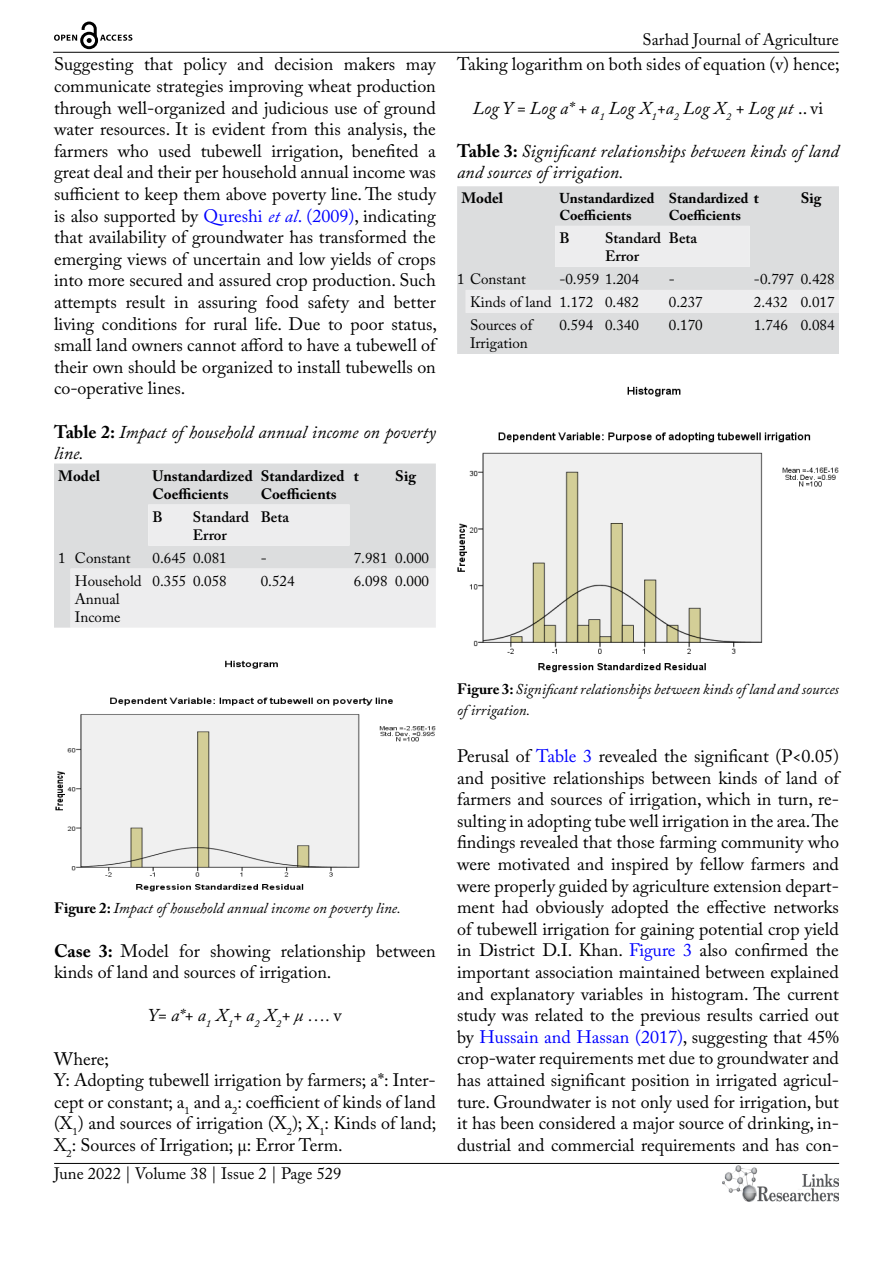
<style>
.page{position:relative;width:893px;height:1263px;background:#fff}
.page>*{position:absolute;margin:0;border:0;box-sizing:border-box;transform-origin:0 0}
.t1{font:18px/21.6px "Adobe Caslon Pro";color:#000;text-align:justify}
.t2{font:italic 18px/21.6px "Adobe Caslon Pro";color:#000}
.t3{font:16.5px "Adobe Caslon Pro";color:#000}
.t4{font:15px/18px "Adobe Caslon Pro";color:#000}
.t5{font:italic 15px/21.6px "Adobe Caslon Pro";color:#000}
.t6{font:700 15px/18px "Adobe Caslon Pro";color:#000}
.t7{font:600 15px/18px "Adobe Caslon Pro";color:#000}
.t8{font:700 14.25px/17.1px "Adobe Caslon Pro";color:#000}
.s1{color:#00f}
.s2{font-style:italic;color:#00f}
.s3{font-weight:700;font-style:normal}
.s4{font-style:normal}
.s5{font-size:15px}
.s6{font-weight:700}
</style>
<div class="page">
<hr style="left:53px;top:52px;width:786px;height:1px;background:#000">
<hr style="left:54px;top:1163px;width:785px;height:1px;background:#000">
<img style="left:722px;top:1166px;width:117px;height:36px">
<svg style="left:54px;top:22px;width:78px;height:27px"></svg>
<div style="left:54px;top:463px;width:382px;height:165px;background:#dcddde"></div>
<svg style="left:71px;top:504px;width:365px;height:124px;background:#e7e7e8"></svg>
<img style="left:55px;top:660px;width:381px;height:232px">
<div style="left:457px;top:186px;width:382px;height:168px;background:#dcddde"></div>
<svg style="left:466px;top:226px;width:373px;height:87px;background:#e4e5e6"></svg>
<img style="left:457px;top:386px;width:382px;height:287px">
<p class="t1" style="left:54px;top:53px;width:385px">Suggesting that policy and decision makers may communicate strategies improving wheat production through well-organized and judicious use of ground water resources. It is evident from this analysis, the farmers who used tubewell irrigation, benefited a great deal and their per household annual income was sufficient to keep them above poverty line. The study is also supported by <span class="s1">Qureshi</span> <span class="s2">et al</span><span class="s1">. (2009)</span>, indicating that availability of groundwater has transformed the emerging views of uncertain and low yields of crops into more secured and assured crop production. Such attempts result in assuring food safety and better living conditions for rural life. Due to poor status, small land owners cannot afford to have a tubewell of their own should be organized to install tubewells on co-operative lines.</p>
<p class="t2" style="left:54px;top:421px;width:383px"><span class="s3">Table 2:</span> Impact of household annual income on poverty line.</p>
<p class="t6" style="left:58px;top:466px;width:43px">Model</p>
<p class="t6" style="left:153px;top:466px;width:102px">Unstandardized<br>Coefficients</p>
<p class="t6" style="left:261px;top:466px;width:85px">Standardized<br>Coefficients</p>
<p class="t6" style="left:354px;top:466px;width:7px">t</p>
<p class="t6" style="left:395px;top:466px;width:22px">Sig</p>
<p class="t7" style="left:153px;top:507px;width:12px">B</p>
<p class="t7" style="left:193px;top:507px;width:58px">Standard<br>Error</p>
<p class="t7" style="left:261px;top:507px;width:30px">Beta</p>
<p class="t4" style="left:58px;top:548px;width:74px">1 Constant</p>
<p class="t4" style="left:153px;top:548px;width:76px">0.645 0.081</p>
<p class="t4" style="left:261px;top:548px;width:8px">-</p>
<p class="t4" style="left:354px;top:548px;width:77px">7.981 0.000</p>
<p class="t4" style="left:75px;top:571px;width:68px">Household<br>Annual<br>Income</p>
<p class="t4" style="left:153px;top:571px;width:76px">0.355 0.058</p>
<p class="t4" style="left:261px;top:571px;width:35px">0.524</p>
<p class="t4" style="left:354px;top:571px;width:77px">6.098 0.000</p>
<p class="t3" style="left:643px;top:30px;width:198px">Sarhad Journal of Agriculture</p>
<p class="t1" style="left:457px;top:53px;width:384px">Taking logarithm on both sides of equation (v) hence;</p>
<p class="t2" style="left:473px;top:97px;width:352px">Log Y = Log a* + a<sub>1</sub> Log X<sub>1</sub>+a<sub>2</sub> Log X<sub>2</sub> + Log µt <span class="s4">.. vi</span></p>
<p class="t2" style="left:457px;top:140px;width:383px"><span class="s3">Table 3:</span> Significant relationships between kinds of land and sources of irrigation.</p>
<p class="t6" style="left:461px;top:189px;width:43px">Model</p>
<p class="t8" style="left:559px;top:189px;width:97px">Unstandardized<br>Coefficients</p>
<p class="t8" style="left:669px;top:189px;width:92px">Standardized <span class="s5">t<br></span>Coefficients</p>
<p class="t6" style="left:801px;top:189px;width:22px">Sig</p>
<p class="t7" style="left:559px;top:229px;width:12px">B</p>
<p class="t7" style="left:605px;top:229px;width:58px">Standard<br>Error</p>
<p class="t7" style="left:669px;top:229px;width:30px">Beta</p>
<p class="t4" style="left:457px;top:270px;width:70px">1 Constant</p>
<p class="t4" style="left:559px;top:270px;width:81px">-0.959 1.204</p>
<p class="t4" style="left:669px;top:270px;width:8px">-</p>
<p class="t4" style="left:754px;top:270px;width:82px">-0.797 0.428</p>
<p class="t4" style="left:470px;top:293px;width:170px">Kinds of land 1.172 0.482</p>
<p class="t4" style="left:669px;top:293px;width:35px">0.237</p>
<p class="t4" style="left:754px;top:293px;width:82px">2.432 0.017</p>
<p class="t4" style="left:470px;top:316px;width:64px">Sources of<br>Irrigation</p>
<p class="t4" style="left:559px;top:316px;width:81px">0.594 0.340</p>
<p class="t4" style="left:669px;top:316px;width:35px">0.170</p>
<p class="t4" style="left:754px;top:316px;width:82px">1.746 0.084</p>
<p class="t5" style="left:54px;top:897px;width:348px"><span class="s3">Figure 2:</span> Impact of household annual income on poverty line.</p>
<p class="t1" style="left:54px;top:939px;width:383px"><span class="s6">Case 3:</span> Model for showing relationship between kinds of land and sources of irrigation.</p>
<p class="t2" style="left:148px;top:1004px;width:195px">Y= a*+ a<sub>1</sub> X<sub>1</sub>+ a<sub>2</sub> X<sub>2</sub>+ µ …. <span class="s4">v</span></p>
<p class="t1" style="left:54px;top:1047px;width:384px;text-align:left">Where;<br>Y: Adopting tubewell irrigation by farmers; a*: Inter&shy;cept or constant; a<sub>1</sub> and a<sub>2</sub>: coefficient of kinds of land (X<sub>1</sub>) and sources of irrigation (X<sub>2</sub>); X<sub>1</sub>: Kinds of land; X<sub>2</sub>: Sources of Irrigation; µ: Error Term.</p>
<p class="t3" style="left:54px;top:1164px;width:289px">June 2022 | Volume 38 | Issue 2 | Page 529</p>
<p class="t5" style="left:457px;top:678px;width:383px"><span class="s3">Figure 3:</span> Significant relationships between kinds of land and sources of irrigation.</p>
<p class="t1" style="left:457px;top:745px;width:383px">Perusal of <span class="s1">Table 3</span> revealed the significant (P&lt;0.05) and positive relationships between kinds of land of farmers and sources of irrigation, which in turn, re&shy;sulting in adopting tube well irrigation in the area. The findings revealed that those farming community who were motivated and inspired by fellow farmers and were properly guided by agriculture extension depart&shy;ment had obviously adopted the effective networks of tubewell irrigation for gaining potential crop yield in District D.I. Khan. <span class="s1">Figure 3</span> also confirmed the important association maintained between explained and explanatory variables in histogram. The current study was related to the previous results carried out by <span class="s1">Hussain and Hassan (2017)</span>, suggesting that 45% crop-water requirements met due to groundwater and has attained significant position in irrigated agricul&shy;ture. Groundwater is not only used for irrigation, but it has been considered a major source of drinking, in&shy;dustrial and commercial requirements and has con-</p>
</div>
